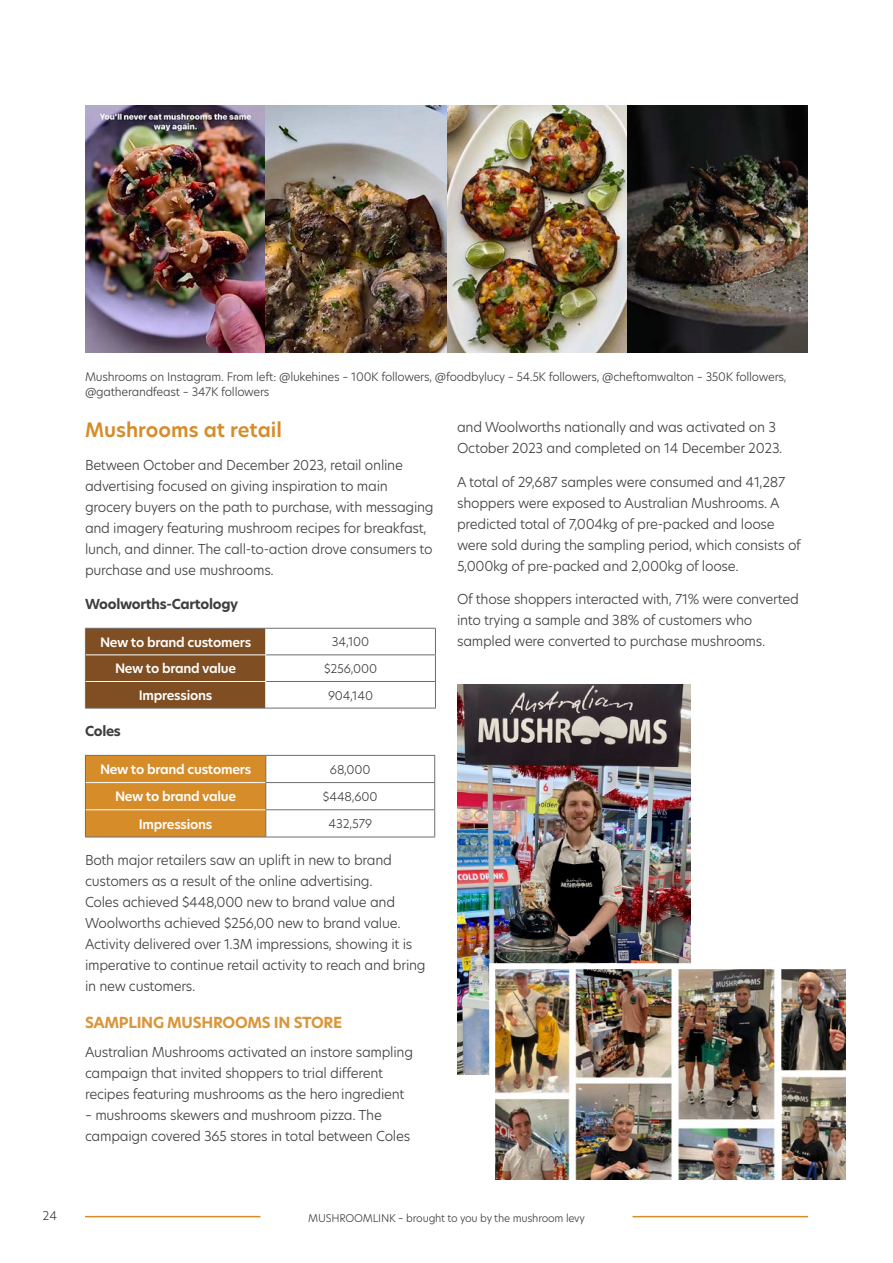
<style>
.page{position:relative;width:893px;height:1263px;background:#fff}
.page>*{position:absolute;margin:0;border:0;box-sizing:border-box;transform-origin:0 0}
.Preamble_Brown{font:600 19.5px "New Hero";color:#d68c29}
.Body_head{font:700 15px "New Hero";letter-spacing:-.02em;color:#da963a}
.Body_copy{font:300 13.5px/21px "New Hero";letter-spacing:-.02em;color:#3e3e3f}
.Body_copy-2{font:700 13.5px "New Hero";letter-spacing:-.02em;color:#3e3e3f}
.Tab_sub_head_white{font:600 12.75px "New Hero";letter-spacing:-.02em;color:#fff}
.Table_body{font:300 12px "New Hero";letter-spacing:-.01em;color:#3e3e3f}
.t1{font:300 11.55px/15.5px "New Hero";letter-spacing:-.02em;color:#3e3e3f}
.t2{font:300 10.5px "New Hero";letter-spacing:-.02em;color:#3e3e3f}
</style>
<div class="page">
<hr style="left:85px;top:1216px;width:175px;height:1px;background:#d68c29">
<hr style="left:632px;top:1216px;width:176px;height:1px;background:#d68c29">
<hr style="left:266px;top:654px;width:170px;height:1px;background:#6c6d70">
<hr style="left:266px;top:681px;width:170px;height:1px;background:#6c6d70">
<hr style="left:266px;top:628px;width:170px;height:1px;background:#6c6d70">
<svg style="left:435px;top:629px;width:1px;height:79px"></svg>
<hr style="left:266px;top:708px;width:170px;height:1px;background:#6c6d70">
<div style="left:85px;top:628px;width:181px;height:80px;background:#7f4e22"></div>
<hr style="left:85px;top:708px;width:181px;height:1px;background:#6c6d70">
<hr style="left:86px;top:654px;width:180px;height:1px;background:#fff">
<hr style="left:86px;top:681px;width:180px;height:1px;background:#fff">
<hr style="left:265px;top:782px;width:170px;height:1px;background:#6c6d70">
<hr style="left:265px;top:809px;width:170px;height:1px;background:#6c6d70">
<hr style="left:266px;top:755px;width:169px;height:1px;background:#6c6d70">
<div style="left:85px;top:755px;width:181px;height:82px;background:#d68c29"></div>
<svg style="left:434px;top:756px;width:1px;height:81px"></svg>
<hr style="left:85px;top:837px;width:181px;height:1px;background:#6c6d70">
<hr style="left:266px;top:837px;width:169px;height:1px;background:#6c6d70">
<hr style="left:86px;top:782px;width:179px;height:1px;background:#fff">
<hr style="left:86px;top:809px;width:179px;height:1px;background:#fff">
<img style="left:85px;top:105px;width:723px;height:248px">
<img style="left:457px;top:684px;width:233px;height:390px">
<img style="left:486px;top:960px;width:360px;height:220px">
<p class="Table_body" style="left:43px;top:1208px;width:16px">24</p>
<p class="t1" style="left:85px;top:368px;width:703px">Mushrooms on Instagram. From left: @lukehines – 100K followers, @foodbylucy – 54.5K followers, @cheftomwalton – 350K followers, @gatherandfeast – 347K followers</p>
<p class="Preamble_Brown" style="left:85px;top:416px;width:198px">Mushrooms at retail</p>
<p class="Body_copy" style="left:85px;top:455px;width:350px">Between October and December 2023, retail online advertising focused on giving inspiration to main grocery buyers on the path to purchase, with messaging and imagery featuring mushroom recipes for breakfast, lunch, and dinner. The call-to-action drove consumers to purchase and use mushrooms.</p>
<p class="Body_copy-2" style="left:85px;top:595px;width:155px">Woolworths-Cartology</p>
<p class="Tab_sub_head_white" style="left:100px;top:633px;width:153px">New to brand customers</p>
<p class="Table_body" style="left:332px;top:634px;width:39px">34,100</p>
<p class="Tab_sub_head_white" style="left:115px;top:660px;width:123px">New to brand value</p>
<p class="Table_body" style="left:324px;top:660px;width:55px">$256,000</p>
<p class="Tab_sub_head_white" style="left:139px;top:686px;width:75px">Impressions</p>
<p class="Table_body" style="left:328px;top:687px;width:47px">904,140</p>
<p class="Body_copy-2" style="left:85px;top:722px;width:37px">Coles</p>
<p class="Tab_sub_head_white" style="left:100px;top:761px;width:153px">New to brand customers</p>
<p class="Table_body" style="left:330px;top:761px;width:42px">68,000</p>
<p class="Tab_sub_head_white" style="left:115px;top:788px;width:123px">New to brand value</p>
<p class="Table_body" style="left:323px;top:788px;width:56px">$448,600</p>
<p class="Tab_sub_head_white" style="left:139px;top:815px;width:75px">Impressions</p>
<p class="Table_body" style="left:328px;top:815px;width:45px">432,579</p>
<p class="Body_copy" style="left:85px;top:849px;width:342px">Both major retailers saw an uplift in new to brand customers as a result of the online advertising.<br>Coles achieved $448,000 new to brand value and Woolworths achieved $256,00 new to brand value.<br>Activity delivered over 1.3M impressions, showing it is imperative to continue retail activity to reach and bring in new customers.</p>
<p class="Body_head" style="left:85px;top:1012px;width:259px">SAMPLING MUSHROOMS IN STORE</p>
<p class="Body_copy" style="left:85px;top:1041px;width:330px">Australian Mushrooms activated an instore sampling campaign that invited shoppers to trial different recipes featuring mushrooms as the hero ingredient</p>
<p class="Body_copy" style="left:85px;top:1104px;width:327px">– mushrooms skewers and mushroom pizza. The campaign covered 365 stores in total between Coles</p>
<p class="Body_copy" style="left:457px;top:416px;width:327px">and Woolworths nationally and was activated on 3<br>October 2023 and completed on 14 December 2023.</p>
<p class="Body_copy" style="left:457px;top:471px;width:345px">A total of 29,687 samples were consumed and 41,287 shoppers were exposed to Australian Mushrooms. A predicted total of 7,004kg of pre-packed and loose were sold during the sampling period, which consists of 5,000kg of pre-packed and 2,000kg of loose.</p>
<p class="Body_copy" style="left:457px;top:589px;width:343px">Of those shoppers interacted with, 71% were converted into trying a sample and 38% of customers who sampled were converted to purchase mushrooms.</p>
<p class="t2" style="left:308px;top:1210px;width:278px">MUSHROOMLINK – brought to you by the mushroom levy</p>
</div>
